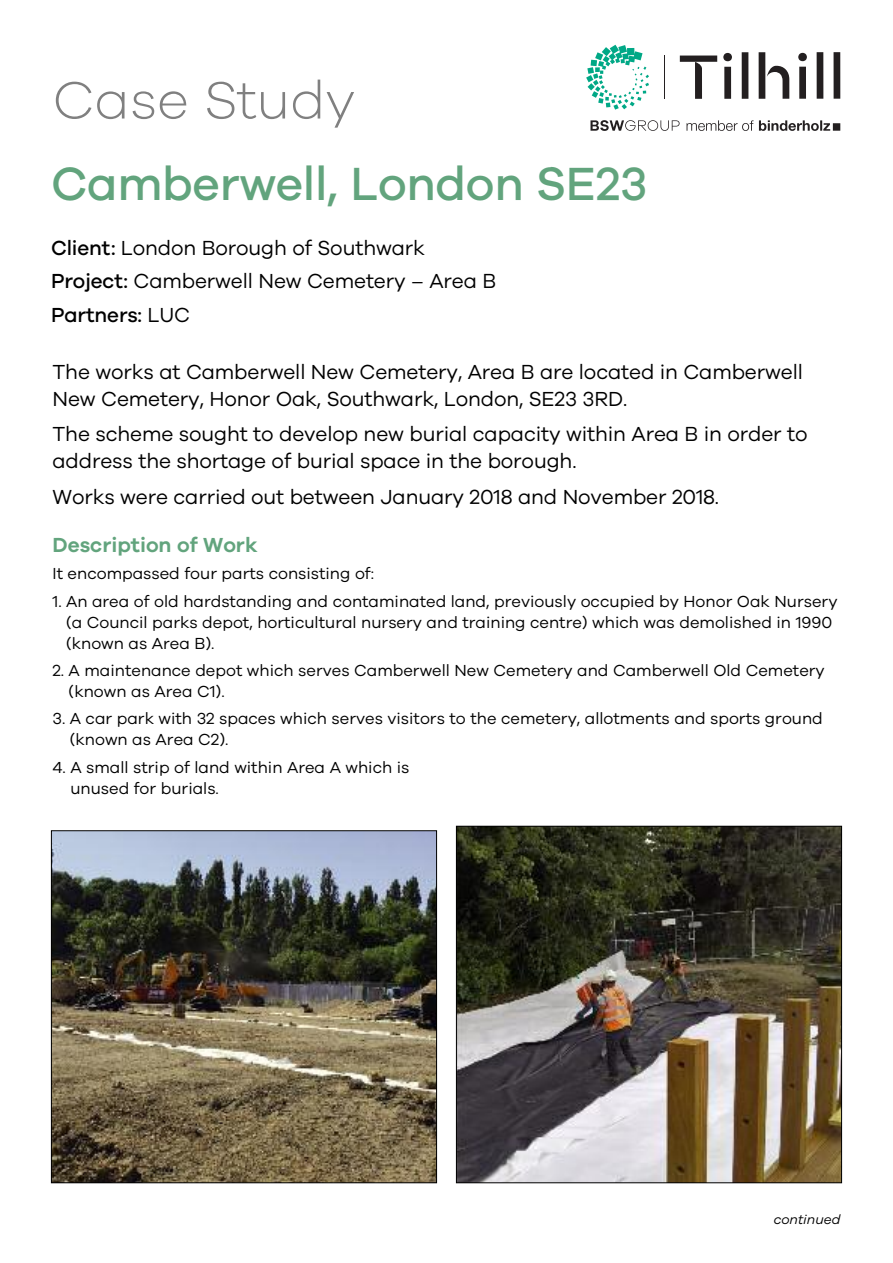
<style>
.page{position:relative;width:893px;height:1263px;background:#fff}
.page>*{position:absolute;margin:0;border:0;box-sizing:border-box;transform-origin:0 0}
.t1{font:300 54px "Galano Grotesque";color:#808080}
.t2{font:500 48px "Galano Grotesque";letter-spacing:-.005em;color:#62a47d}
.t3{font:21px/33.5px "Galano Grotesque";letter-spacing:-.005em;color:#000}
.t4{font:600 21px "Galano Grotesque";color:#62a47d}
.t5{font:16.5px/21px "Galano Grotesque";color:#000}
.t6{font:italic 13.5px "Galano Grotesque";color:#000}
.s1{font-weight:500}
</style>
<div class="page">
<svg style="left:586px;top:45px;width:63px;height:65px"></svg>
<hr style="left:664px;top:56px;width:1px;height:43px;background:#231f20">
<svg style="left:680px;top:52px;width:160px;height:47px"></svg>
<svg style="left:590px;top:120px;width:90px;height:11px"></svg>
<svg style="left:759px;top:120px;width:81px;height:11px"></svg>
<svg style="left:687px;top:120px;width:66px;height:11px"></svg>
<img style="left:53px;top:832px;width:382px;height:349px">
<div style="left:51px;top:830px;width:386px;height:353px;border:1px solid #000"></div>
<img style="left:458px;top:828px;width:382px;height:353px">
<div style="left:456px;top:826px;width:386px;height:357px;border:1px solid #000"></div>
<h1 class="t1" style="left:53px;top:80px;width:304px">Case Study</h1>
<h2 class="t2" style="left:51px;top:165px;width:598px">Camberwell, London SE23</h2>
<p class="t3" style="left:51px;top:232px;width:447px"><span class="s1">Client:</span> London Borough of Southwark<br><span class="s1">Project:</span> Camberwell New Cemetery – Area B<br><span class="s1">Partners:</span> LUC</p>
<p class="t3" style="left:53px;top:359px;width:752px;line-height:27px">The works at Camberwell New Cemetery, Area B are located in Camberwell<br>New Cemetery, Honor Oak, Southwark, London, SE23 3RD.</p>
<p class="t3" style="left:53px;top:422px;width:757px;line-height:27px">The scheme sought to develop new burial capacity within Area B in order to address the shortage of burial space in the borough.</p>
<p class="t3" style="left:53px;top:481px;width:668px">Works were carried out between January 2018 and November 2018.</p>
<p class="t4" style="left:53px;top:537px;width:206px">Description of Work</p>
<p class="t5" style="left:53px;top:564px;width:323px">It encompassed four parts consisting of:</p>
<p class="t5" style="left:66px;top:591px;width:773px;text-indent:-14px">1. An area of old hardstanding and contaminated land, previously occupied by Honor Oak Nursery (a Council parks depot, horticultural nursery and training centre) which was demolished in 1990 (known as Area B).</p>
<p class="t5" style="left:69px;top:661px;width:758px;text-indent:-16px">2. A maintenance depot which serves Camberwell New Cemetery and Camberwell Old Cemetery (known as Area C1).</p>
<p class="t5" style="left:70px;top:709px;width:755px;text-indent:-17px">3. A car park with 32 spaces which serves visitors to the cemetery, allotments and sports ground (known as Area C2).</p>
<p class="t5" style="left:70px;top:758px;width:341px;text-indent:-18px">4. A small strip of land within Area A which is unused for burials.</p>
<p class="t6" style="left:774px;top:1215px;width:68px">continued</p>
</div>
